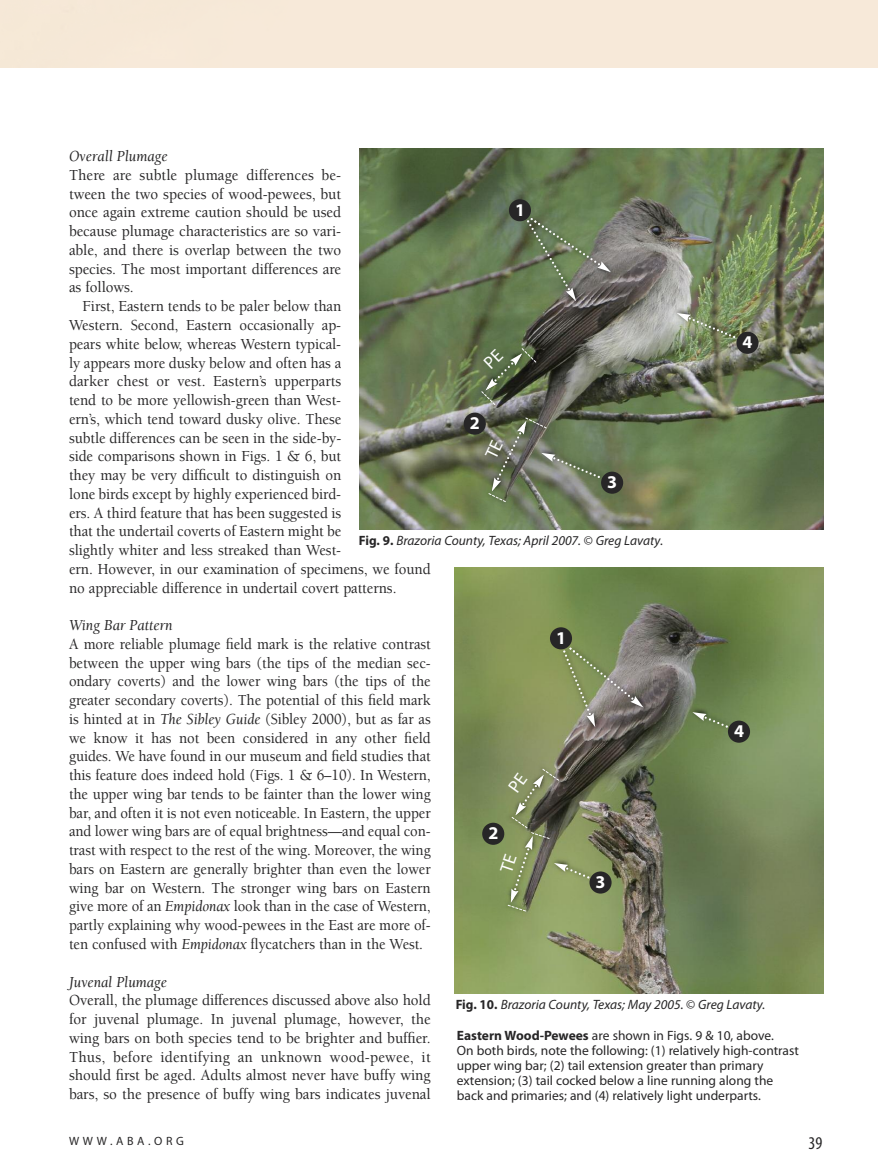
<style>
.page{position:relative;width:878px;height:1175px;background:#fff}
.page>*{position:absolute;margin:0;border:0;box-sizing:border-box;transform-origin:0 0}
.t1{font:700 18px "Myriad Pro";color:#fff}
.t2{font:condensed 18px "Myriad Pro";color:#272627}
.t3{font:500 15.75px/18.8px "Berkeley Std";letter-spacing:-.005em;color:#272627;text-align:justify;scale:.93 1}
.t4{font:500 15.75px/18.8px "Berkeley Std";letter-spacing:-.005em;color:#272627;scale:.94 1}
.t5{font:500 15.75px/18.8px "Berkeley Std";letter-spacing:-.005em;color:#272627;text-align:justify;scale:.95 1}
.t6{font:italic 15.75px "Berkeley Std";letter-spacing:-.005em;color:#272627;scale:.95 1}
.t7{font:13.5px/15px "Myriad Pro";color:#272627}
.t8{font:italic 13.5px "Myriad Pro";color:#272627}
.t9{font:12px "Myriad Pro";letter-spacing:.3em;color:#272627}
.s1{font-weight:400;font-style:italic}
.s2{font-weight:700;font-style:normal}
.s3{font-style:normal}
.s4{font-weight:700}
</style>
<div class="page">
<img style="left:359px;top:148px;width:465px;height:381px">
<img style="left:454px;top:567px;width:369px;height:426px">
<img style="left:476px;top:407px;width:36px;height:85px">
<img style="left:520px;top:406px;width:37px;height:10px">
<img style="left:512px;top:407px;width:30px;height:9px">
<img style="left:476px;top:492px;width:40px;height:21px">
<img style="left:477px;top:481px;width:29px;height:25px">
<img style="left:496px;top:842px;width:4px;height:59px">
<img style="left:496px;top:901px;width:40px;height:20px">
<img style="left:497px;top:893px;width:28px;height:22px">
<img style="left:470px;top:336px;width:51px;height:53px">
<img style="left:521px;top:336px;width:29px;height:39px">
<img style="left:510px;top:337px;width:28px;height:28px">
<img style="left:470px;top:389px;width:38px;height:27px">
<img style="left:473px;top:379px;width:7px;height:25px">
<img style="left:530px;top:204px;width:95px;height:84px">
<img style="left:600px;top:437px;width:13px;height:54px">
<img style="left:516px;top:301px;width:77px;height:15px">
<img style="left:530px;top:207px;width:36px;height:7px">
<svg style="left:513px;top:214px;width:98px;height:87px;background:#6f7d61"></svg>
<div style="left:509px;top:199px;width:22px;height:22px;background:#272627;border-radius:50%"></div>
<img style="left:571px;top:633px;width:89px;height:90px">
<img style="left:550px;top:641px;width:61px;height:100px">
<img style="left:557px;top:638px;width:33px;height:42px">
<svg style="left:562px;top:647px;width:81px;height:80px;background:#898d71"></svg>
<div style="left:550px;top:627px;width:22px;height:22px;background:#272627;border-radius:50%"></div>
<div style="left:463px;top:412px;width:23px;height:23px;background:#272627;border-radius:50%"></div>
<div style="left:482px;top:822px;width:22px;height:22px;background:#272627;border-radius:50%"></div>
<div style="left:601px;top:471px;width:22px;height:23px;background:#272627;border-radius:50%"></div>
<img style="left:589px;top:848px;width:13px;height:44px">
<div style="left:589px;top:871px;width:22px;height:22px;background:#272627;border-radius:50%"></div>
<img style="left:680px;top:696px;width:61px;height:45px">
<svg style="left:692px;top:712px;width:36px;height:16px"></svg>
<div style="left:728px;top:720px;width:22px;height:22px;background:#272627;border-radius:50%"></div>
<img style="left:664px;top:297px;width:84px;height:54px">
<svg style="left:676px;top:313px;width:59px;height:26px;background:#8a9774"></svg>
<div style="left:736px;top:332px;width:22px;height:22px;background:#272627;border-radius:50%"></div>
<img style="left:529px;top:756px;width:41px;height:11px">
<img style="left:530px;top:761px;width:29px;height:6px">
<img style="left:498px;top:816px;width:2px;height:9px">
<svg style="left:484px;top:416px;width:116px;height:87px;background:#707961"></svg>
<svg style="left:480px;top:347px;width:57px;height:59px;background:#5c684f"></svg>
<svg style="left:500px;top:767px;width:89px;height:145px;background:#7c855c"></svg>
<p class="t6" style="left:69px;top:150px;width:105px">Overall Plumage</p>
<p class="t5" style="left:69px;top:167px;width:288px">There are subtle plumage differences be&shy;tween the two species of wood-pewees, but once again extreme caution should be used because plumage characteristics are so vari&shy;able, and there is overlap between the two species. The most important differences are as follows.</p>
<p class="t4" style="left:69px;top:298px;width:386px;text-indent:13px">First, Eastern tends to be paler below than<br>Western. Second, Eastern occasionally ap-<br>pears white below, whereas Western typical-<br>ly appears more dusky below and often has a<br>darker chest or vest. Eastern’s upperparts<br>tend to be more yellowish-green than West-<br>ern’s, which tend toward dusky olive. These<br>subtle differences can be seen in the side-by-<br>side comparisons shown in Figs. 1 &amp; 6, but<br>they may be very difficult to distinguish on<br>lone birds except by highly experienced bird-<br>ers. A third feature that has been suggested is<br>that the undertail coverts of Eastern might be<br>slightly whiter and less streaked than West-<br>ern. However, in our examination of specimens, we found no appreciable difference in undertail covert patterns.</p>
<p class="t6" style="left:69px;top:619px;width:111px">Wing Bar Pattern</p>
<p class="t3" style="left:69px;top:636px;width:390px">A more reliable plumage field mark is the relative contrast between the upper wing bars (the tips of the median sec&shy;ondary coverts) and the lower wing bars (the tips of the greater secondary coverts). The potential of this field mark is hinted at in <span class="s1">The Sibley Guide</span> (Sibley 2000), but as far as we know it has not been considered in any other field guides. We have found in our museum and field studies that this feature does indeed hold (Figs. 1 &amp; 6–10). In Western, the upper wing bar tends to be fainter than the lower wing bar, and often it is not even noticeable. In Eastern, the upper and lower wing bars are of equal brightness—and equal con&shy;trast with respect to the rest of the wing. Moreover, the wing bars on Eastern are generally brighter than even the lower wing bar on Western. The stronger wing bars on Eastern give more of an <span class="s1">Empidonax</span> look than in the case of Western, partly explaining why wood-pewees in the East are more of&shy;ten confused with <span class="s1">Empidonax</span> flycatchers than in the West.</p>
<p class="t6" style="left:69px;top:975px;width:104px">Juvenal Plumage</p>
<p class="t5" style="left:69px;top:992px;width:382px">Overall, the plumage differences discussed above also hold for juvenal plumage. In juvenal plumage, however, the wing bars on both species tend to be brighter and buffier.<br>Thus, before identifying an unknown wood-pewee, it should first be aged. Adults almost never have buffy wing bars, so the presence of buffy wing bars indicates juvenal</p>
<p class="t9" style="left:69px;top:1136px;width:116px">WWW.aBa.org</p>
<p class="t2" style="left:808px;top:1137px;width:15px">39</p>
<p class="t1" style="left:515px;top:203px;width:11px">1</p>
<p class="t1" style="left:742px;top:335px;width:11px">4</p>
<p class="t1" style="left:470px;top:416px;width:11px">2</p>
<p class="t1" style="left:607px;top:475px;width:11px">3</p>
<p class="t8" style="left:359px;top:535px;width:306px"><span class="s2">Fig. 9.</span> Brazoria County, Texas; April 2007. <span class="s3">©</span> Greg Lavaty.</p>
<p class="t1" style="left:556px;top:631px;width:11px">1</p>
<p class="t1" style="left:734px;top:724px;width:11px">4</p>
<p class="t1" style="left:488px;top:826px;width:11px">2</p>
<p class="t1" style="left:595px;top:875px;width:11px">3</p>
<p class="t8" style="left:455px;top:999px;width:311px"><span class="s2">Fig. 10.</span> Brazoria County, Texas; May 2005. <span class="s3">©</span> Greg Lavaty.</p>
<p class="t7" style="left:457px;top:1028px;width:343px"><span class="s4">Eastern Wood-Pewees</span> are shown in Figs. 9 &amp; 10, above.<br>on both birds, note the following: (1) relatively high-contrast upper wing bar; (2) tail extension greater than primary extension; (3) tail cocked below a line running along the back and primaries; and (4) relatively light underparts.</p>
</div>
